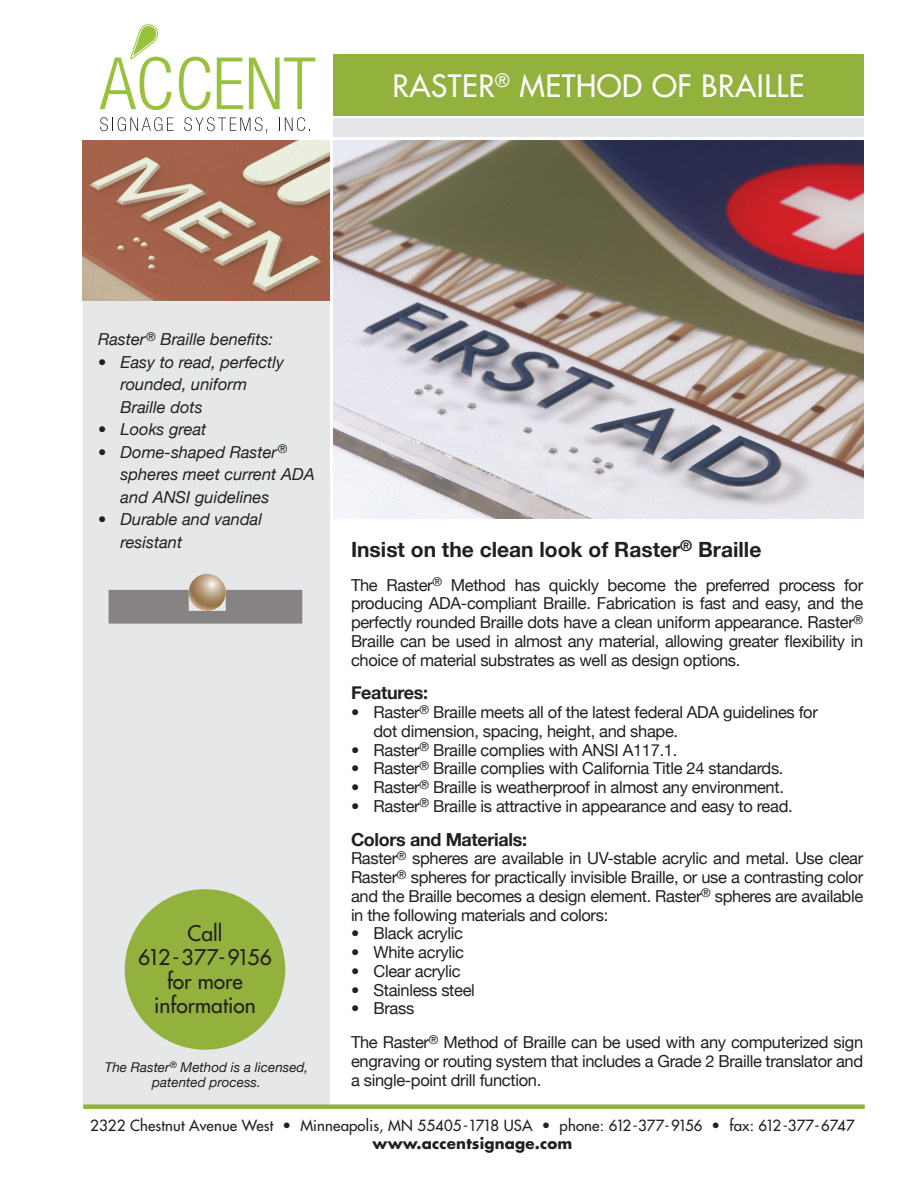
<style>
.page{position:relative;width:918px;height:1188px;background:#fff}
.page>*{position:absolute;margin:0;border:0;box-sizing:border-box;transform-origin:0 0}
.t1{font:30px "Futura";letter-spacing:.02em;color:#fff}
.t2{font:700 21px "Helvetica Neue";color:#231f20}
.t3{font:21px "Futura";color:#231f20}
.t4{font:21px "Futura";letter-spacing:-.1em;color:#231f20}
.t5{font:700 18px "Helvetica Neue";letter-spacing:-.02em;color:#231f20}
.t6{font:16.5px/18.8px "Helvetica Neue";letter-spacing:-.02em;color:#231f20;text-align:justify}
.t7{font:italic 16.5px "Helvetica Neue";color:#231f20}
.t8{font:15px "Futura";letter-spacing:.01em;color:#231f20}
.t9{font:700 15px "Futura";letter-spacing:.01em;color:#231f20}
.t10{font:italic 13.5px/15px "Helvetica Neue";color:#231f20;text-align:center}
</style>
<div class="page">
<div style="left:83px;top:140px;width:246px;height:967px;background:#e6e7e9"></div>
<svg style="left:179px;top:57px;width:32px;height:53px"></svg>
<svg style="left:217px;top:58px;width:26px;height:51px"></svg>
<svg style="left:249px;top:58px;width:66px;height:51px"></svg>
<svg style="left:100px;top:25px;width:71px;height:85px"></svg>
<svg style="left:100px;top:117px;width:74px;height:14px"></svg>
<svg style="left:184px;top:117px;width:83px;height:16px"></svg>
<svg style="left:279px;top:117px;width:31px;height:14px"></svg>
<img style="left:333px;top:140px;width:531px;height:378px">
<div style="left:333px;top:54px;width:531px;height:61px;background:#92b23d"></div>
<div style="left:333px;top:119px;width:531px;height:18px;background:#e6e7e9"></div>
<div style="left:125px;top:889px;width:160px;height:161px;background:#92b23d;border-radius:50%"></div>
<div style="left:83px;top:1104px;width:782px;height:5px;background:#92b23d"></div>
<svg style="left:189px;top:574px;width:37px;height:37px"></svg>
<svg style="left:109px;top:590px;width:193px;height:34px;background:#8d8783"></svg>
<img style="left:82px;top:140px;width:247px;height:161px">
<p class="t1" style="left:393px;top:67px;width:413px">RASTER<sup>®</sup> METHOD OF BRAILLE</p>
<p class="t7" style="left:98px;top:329px;width:177px">Raster<sup>®</sup> Braille benefits:</p>
<p class="t7" style="left:98px;top:352px;width:187px">• Easy to read, perfectly</p>
<p class="t7" style="left:121px;top:374px;width:128px">rounded, uniform</p>
<p class="t7" style="left:121px;top:397px;width:84px">Braille dots</p>
<p class="t7" style="left:98px;top:419px;width:110px">• Looks great</p>
<p class="t7" style="left:98px;top:442px;width:191px">• Dome-shaped Raster<sup>®</sup></p>
<p class="t7" style="left:121px;top:464px;width:196px">spheres meet current ADA</p>
<p class="t7" style="left:121px;top:487px;width:150px">and ANSI guidelines</p>
<p class="t7" style="left:98px;top:509px;width:166px">• Durable and vandal</p>
<p class="t7" style="left:121px;top:532px;width:63px">resistant</p>
<p class="t3" style="left:188px;top:919px;width:36px">Call</p>
<p class="t4" style="left:138px;top:943px;width:135px">612-377-9156</p>
<p class="t3" style="left:167px;top:967px;width:77px">for more</p>
<p class="t3" style="left:154px;top:991px;width:103px">information</p>
<p class="t10" style="left:105px;top:1060px;width:205px">The Raster<sup>®</sup> Method is a licensed, patented process.</p>
<p class="t2" style="left:351px;top:536px;width:412px">Insist on the clean look of Raster<sup>®</sup> Braille</p>
<p class="t6" style="left:351px;top:575px;width:514px">The Raster<sup>®</sup> Method has quickly become the preferred process for producing ADA-compliant Braille. Fabrication is fast and easy, and the perfectly rounded Braille dots have a clean uniform appearance. Raster<sup>® </sup>Braille can be used in almost any material, allowing greater flexibility in choice of material substrates as well as design options.</p>
<p class="t5" style="left:351px;top:682px;width:79px">Features:</p>
<p class="t6" style="left:351px;top:703px;width:468px">• Raster<sup>®</sup> Braille meets all of the latest federal ADA guidelines for</p>
<p class="t6" style="left:374px;top:721px;width:306px">dot dimension, spacing, height, and shape.</p>
<p class="t6" style="left:351px;top:740px;width:328px">• Raster<sup>®</sup> Braille complies with ANSI A117.1.</p>
<p class="t6" style="left:351px;top:759px;width:434px">• Raster<sup>®</sup> Braille complies with California Title 24 standards.</p>
<p class="t6" style="left:351px;top:778px;width:434px">• Raster<sup>®</sup> Braille is weatherproof in almost any environment.</p>
<p class="t6" style="left:351px;top:796px;width:443px">• Raster<sup>®</sup> Braille is attractive in appearance and easy to read.</p>
<p class="t5" style="left:351px;top:828px;width:178px">Colors and Materials:</p>
<p class="t6" style="left:351px;top:849px;width:514px">Raster<sup>®</sup> spheres are available in UV-stable acrylic and metal. Use clear Raster<sup>®</sup> spheres for practically invisible Braille, or use a contrasting color and the Braille becomes a design element. Raster<sup>®</sup> spheres are available in the following materials and colors:</p>
<p class="t6" style="left:351px;top:924px;width:114px">• Black acrylic</p>
<p class="t6" style="left:351px;top:943px;width:114px">• White acrylic</p>
<p class="t6" style="left:351px;top:961px;width:111px">• Clear acrylic</p>
<p class="t6" style="left:351px;top:980px;width:125px">• Stainless steel</p>
<p class="t6" style="left:351px;top:999px;width:65px">• Brass</p>
<p class="t6" style="left:351px;top:1033px;width:514px">The Raster<sup>®</sup> Method of Braille can be used with any computerized sign engraving or routing system that includes a Grade 2 Braille translator and a single-point drill function.</p>
<p class="t8" style="left:90px;top:1116px;width:766px">2322 Chestnut Avenue West • Minneapolis, MN 55405-1718 USA • phone: 612-377-9156 • fax: 612-377-6747</p>
<p class="t9" style="left:373px;top:1133px;width:201px">www.accentsignage.com</p>
</div>
